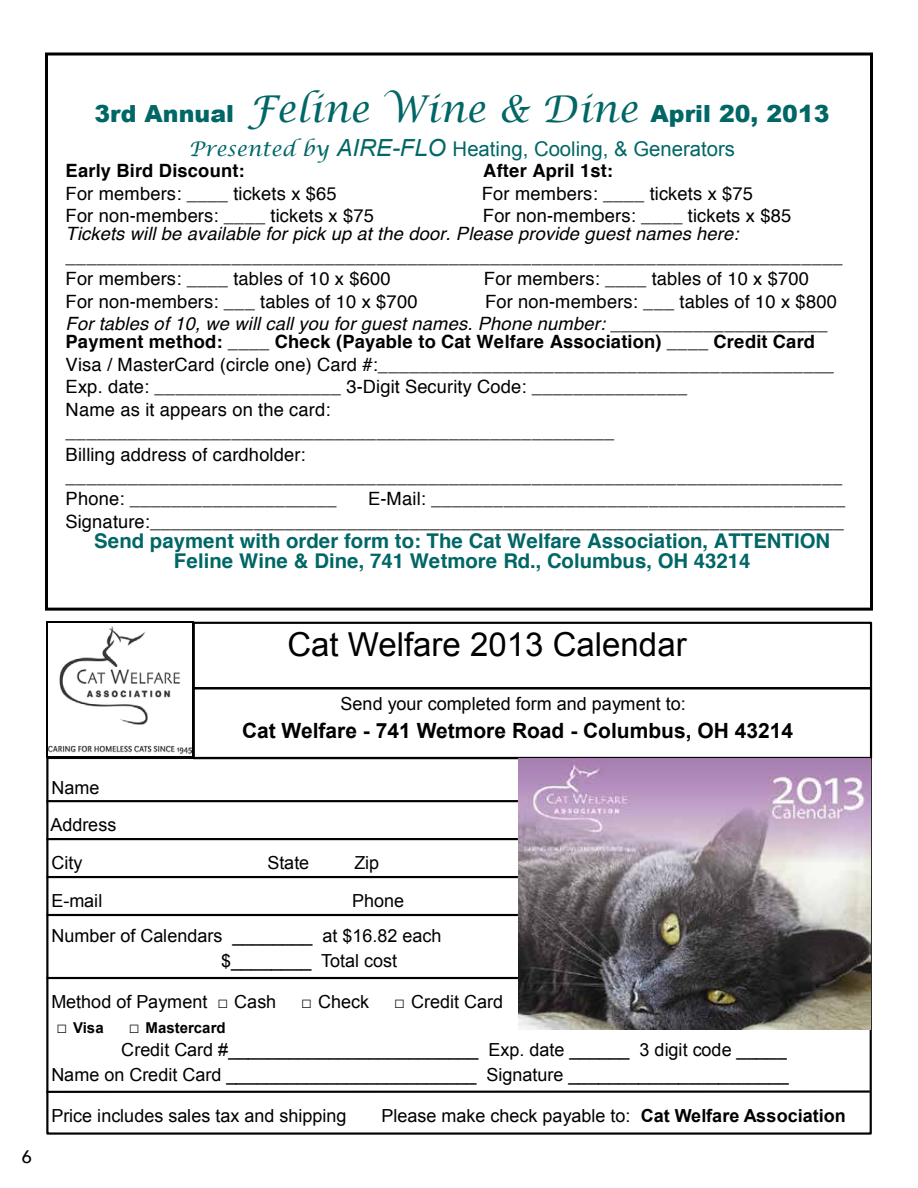
<style>
.page{position:relative;width:918px;height:1188px;background:#fff}
.page>*{position:absolute;margin:0;border:0;box-sizing:border-box;transform-origin:0 0}
.t1{font:33px "Arial";color:#000}
.t2{font:900 23.55px "Arial";letter-spacing:.005em;color:#066}
.t3{font:700 21px "Arial";color:#000}
.t4{font:700 20.4px/20.4px "Helvetica";color:#066;text-align:center}
.t5{font:20.4px "Arial";color:#066}
.t6{font:18.3px/22.5px "Helvetica";letter-spacing:.005em;color:#000}
.t7{font:700 18.3px "Helvetica";letter-spacing:.01em;color:#000}
.t8{font:italic 18.3px "Helvetica";letter-spacing:.01em;color:#000}
.t9{font:18px/38px "Arial";color:#000}
.t10{font:500 18px "Avenir Next";color:#000}
.t11{font:700 15px "Arial";letter-spacing:.005em;color:#000}
.s1{font-family:"Lucida Calligraphy";font-weight:400;font-style:italic;font-size:37.05px}
.s2{font-family:"Lucida Calligraphy";font-style:italic}
.s3{font-style:italic;font-size:23.55px}
.s4{font-style:italic}
.s5{font-weight:900}
.s6{font-weight:900;font-size:18px}
.s7{font-weight:700}
</style>
<div class="page">
<svg style="left:194px;top:621px;width:679px;height:65px"></svg>
<svg style="left:46px;top:758px;width:826px;height:377px"></svg>
<hr style="left:46px;top:800px;width:472px;height:2px;background:#000">
<svg style="left:192px;top:686px;width:681px;height:74px"></svg>
<hr style="left:46px;top:838px;width:472px;height:2px;background:#000">
<hr style="left:46px;top:876px;width:472px;height:2px;background:#000">
<hr style="left:46px;top:914px;width:472px;height:2px;background:#000">
<hr style="left:46px;top:977px;width:472px;height:2px;background:#000">
<hr style="left:46px;top:1090px;width:824px;height:3px;background:#000">
<img style="left:48px;top:626px;width:144px;height:131px">
<hr style="left:46px;top:621px;width:2px;height:137px;background:#000">
<hr style="left:192px;top:621px;width:2px;height:137px;background:#000">
<hr style="left:46px;top:621px;width:148px;height:2px;background:#000">
<hr style="left:46px;top:757px;width:148px;height:1px;background:#000">
<img style="left:518px;top:758px;width:353px;height:272px">
<div style="left:45px;top:52px;width:828px;height:559px;border:3px solid #000"></div>
<p class="t2" style="left:94px;top:96px;width:737px">3rd Annual <span class="s1">Feline Wine &amp; Dine</span> April 20, 2013</p>
<p class="t5" style="left:189px;top:136px;width:548px"><span class="s2">Presented by</span> <span class="s3">AIRE-FLO</span> Heating, Cooling, &amp; Generators</p>
<p class="t7" style="left:66px;top:156px;width:181px">Early Bird Discount:</p>
<p class="t7" style="left:483px;top:156px;width:131px">After April 1st:</p>
<p class="t6" style="left:66px;top:183px;width:273px">For members: ____ tickets x $65</p>
<p class="t6" style="left:482px;top:183px;width:273px">For members: ____ tickets x $75</p>
<p class="t6" style="left:66px;top:205px;width:310px">For non-members: ____ tickets x $75</p>
<p class="t6" style="left:483px;top:205px;width:310px">For non-members: ____ tickets x $85</p>
<p class="t8" style="left:66px;top:219px;width:674px">Tickets will be available for pick up at the door. Please provide guest names here:</p>
<p class="t6" style="left:66px;top:245px;width:778px">___________________________________________________________________________<br>For members: ____ tables of 10 x $600</p>
<p class="t6" style="left:484px;top:268px;width:326px">For members: ____ tables of 10 x $700</p>
<p class="t6" style="left:66px;top:291px;width:773px;text-indent:419px">For non-members: ___ tables of 10 x $800<br><span class="s4">For tables of 10, we will call you for guest names. Phone number:</span> _____________________</p>
<p class="t7" style="left:66px;top:327px;width:751px">Payment method: ____ Check (Payable to Cat Welfare Association) ____ Credit Card</p>
<p class="t6" style="left:66px;top:354px;width:778px">Visa / MasterCard (circle one) Card #:____________________________________________ Exp. date: __________________ 3-Digit Security Code: _______________<br>Name as it appears on the card: _____________________________________________________<br>Billing address of cardholder: ___________________________________________________________________________ Phone: ____________________</p>
<p class="t6" style="left:66px;top:291px;width:353px">For non-members: ___ tables of 10 x $700</p>
<p class="t6" style="left:66px;top:488px;width:781px;text-align:right">E-Mail: ________________________________________<br>Signature:___________________________________________________________________</p>
<p class="t4" style="left:94px;top:531px;width:738px">Send payment with order form to: The Cat Welfare Association, ATTENTION<br>Feline Wine &amp; Dine, 741 Wetmore Rd., Columbus, OH 43214</p>
<p class="t10" style="left:21px;top:1146px;width:12px">6</p>
<p class="t9" style="left:50px;top:769px;width:67px">Name<br>Address<br>City</p>
<h1 class="t1" style="left:287px;top:631px;width:401px">Cat Welfare 2013 Calendar</h1>
<p class="t9" style="left:341px;top:686px;width:347px">Send your completed form and payment to:</p>
<p class="t3" style="left:242px;top:722px;width:553px">Cat Welfare - 741 Wetmore Road - Columbus, OH 43214</p>
<p class="t9" style="left:267px;top:845px;width:43px">State</p>
<p class="t9" style="left:354px;top:845px;width:27px">Zip</p>
<p class="t9" style="left:51px;top:885px;width:392px;line-height:34.5px;text-indent:301px">Phone<br>Number of Calendars ________ at $16.82 each</p>
<p class="t9" style="left:221px;top:943px;width:177px">$________ Total cost</p>
<p class="t9" style="left:51px;top:984px;width:226px">Method of Payment <span class="s5">□</span> Cash</p>
<p class="t9" style="left:301px;top:984px;width:69px"><span class="s5">□</span> Check</p>
<p class="t9" style="left:394px;top:984px;width:110px"><span class="s5">□</span> Credit Card</p>
<p class="t11" style="left:56px;top:1022px;width:49px"><span class="s6">□</span> Visa</p>
<p class="t11" style="left:129px;top:1022px;width:98px"><span class="s6">□</span> Mastercard</p>
<p class="t9" style="left:51px;top:1038px;width:739px;line-height:25px;text-align:right">Credit Card #_________________________ Exp. date ______ 3 digit code _____<br>Name on Credit Card _________________________ Signature ______________________</p>
<p class="t9" style="left:51px;top:1098px;width:297px">Price includes sales tax and shipping</p>
<p class="t9" style="left:381px;top:1098px;width:466px">Please make check payable to: <span class="s7">Cat Welfare Association</span></p>
<p class="t9" style="left:51px;top:883px;width:52px">E-mail</p>
</div>
